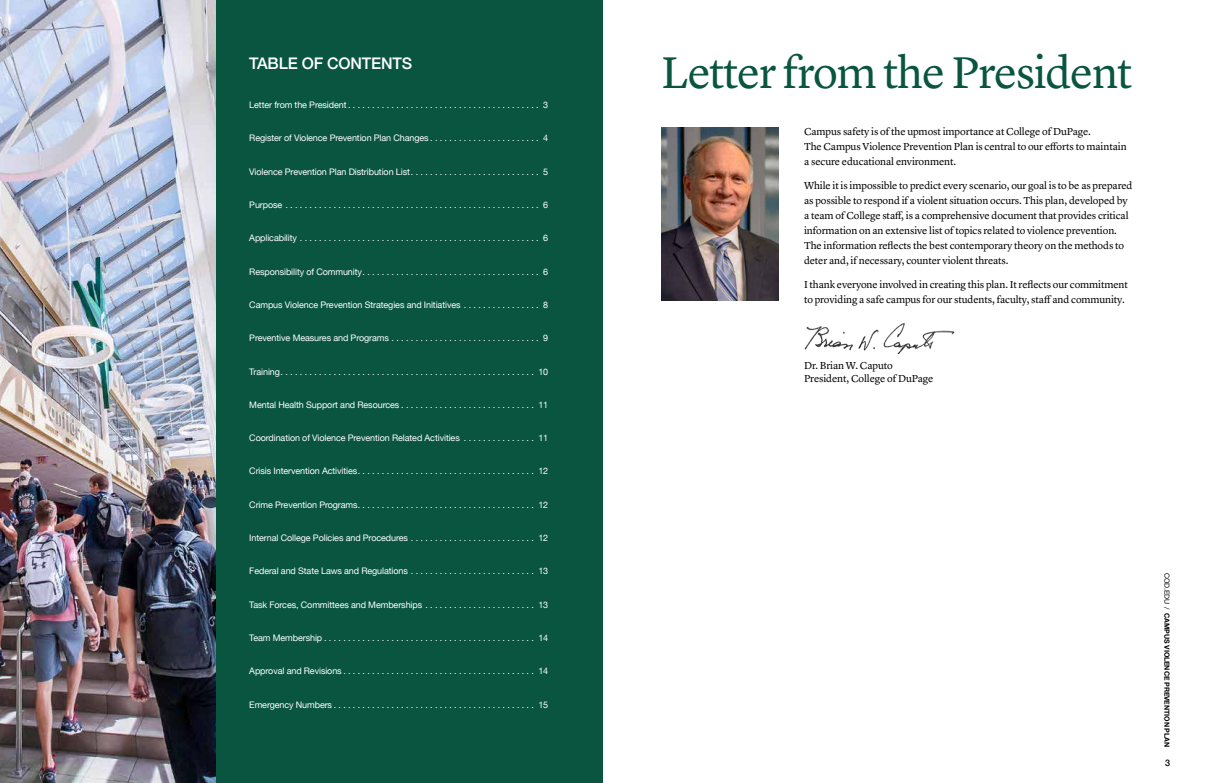
<style>
.page{position:relative;width:1206px;height:783px;background:#fff}
.page>*{position:absolute;margin:0;border:0;box-sizing:border-box;transform-origin:0 0}
.t1{font:46.1px "Lyon Text";letter-spacing:-.025em;color:#095540}
.t2{font:500 16px "Helvetica Neue";letter-spacing:-.01em;color:#fff}
.t3{font:10.5px/15px "Lyon Text";letter-spacing:-.01em;color:#000}
.t4{font:9px "Helvetica Neue";letter-spacing:-.01em;color:#fff}
.t5{font:500 9px "Helvetica Neue";color:#000}
.t6{font:700 7px "Helvetica Neue";letter-spacing:-.01em;color:#000}
.s1{font-weight:400}
</style>
<div class="page">
<img style="left:0;top:0;width:216px;height:783px">
<div style="left:216px;top:0;width:387px;height:783px;background:#095540"></div>
<img style="left:661px;top:127px;width:117px;height:173px">
<img style="left:804px;top:323px;width:151px;height:30px">
<h2 class="t2" style="left:249px;top:50px;width:164px">TABLE OF CONTENTS</h2>
<p class="t4" style="left:249px;top:99px;width:300px">Letter from the President . . . . . . . . . . . . . . . . . . . . . . . . . . . . . . . . . . . . . . . . 3</p>
<p class="t4" style="left:249px;top:132px;width:300px">Register of Violence Prevention Plan Changes . . . . . . . . . . . . . . . . . . . . . . . 4</p>
<p class="t4" style="left:249px;top:165px;width:300px">Violence Prevention Plan Distribution List . . . . . . . . . . . . . . . . . . . . . . . . . . . 5</p>
<p class="t4" style="left:249px;top:198px;width:300px">Purpose . . . . . . . . . . . . . . . . . . . . . . . . . . . . . . . . . . . . . . . . . . . . . . . . . . . . . 6</p>
<p class="t4" style="left:249px;top:232px;width:300px">Applicability . . . . . . . . . . . . . . . . . . . . . . . . . . . . . . . . . . . . . . . . . . . . . . . . . . 6</p>
<p class="t4" style="left:249px;top:265px;width:300px">Responsibility of Community . . . . . . . . . . . . . . . . . . . . . . . . . . . . . . . . . . . . . 6</p>
<p class="t4" style="left:249px;top:298px;width:300px">Campus Violence Prevention Strategies and Initiatives . . . . . . . . . . . . . . . . 8</p>
<p class="t4" style="left:249px;top:332px;width:300px">Preventive Measures and Programs . . . . . . . . . . . . . . . . . . . . . . . . . . . . . . . 9</p>
<p class="t4" style="left:249px;top:365px;width:300px">Training . . . . . . . . . . . . . . . . . . . . . . . . . . . . . . . . . . . . . . . . . . . . . . . . . . . . . 10</p>
<p class="t4" style="left:249px;top:398px;width:300px">Mental Health Support and Resources . . . . . . . . . . . . . . . . . . . . . . . . . . . . 11</p>
<p class="t4" style="left:249px;top:432px;width:300px">Coordination of Violence Prevention Related Activities . . . . . . . . . . . . . . . 11</p>
<p class="t4" style="left:249px;top:465px;width:300px">Crisis Intervention Activities . . . . . . . . . . . . . . . . . . . . . . . . . . . . . . . . . . . . . 12</p>
<p class="t4" style="left:249px;top:498px;width:300px">Crime Prevention Programs . . . . . . . . . . . . . . . . . . . . . . . . . . . . . . . . . . . . . 12</p>
<p class="t4" style="left:249px;top:531px;width:300px">Internal College Policies and Procedures . . . . . . . . . . . . . . . . . . . . . . . . . . 12</p>
<p class="t4" style="left:249px;top:565px;width:300px">Federal and State Laws and Regulations . . . . . . . . . . . . . . . . . . . . . . . . . . 13</p>
<p class="t4" style="left:249px;top:598px;width:300px">Task Forces, Committees and Memberships . . . . . . . . . . . . . . . . . . . . . . . 13</p>
<p class="t4" style="left:249px;top:631px;width:300px">Team Membership . . . . . . . . . . . . . . . . . . . . . . . . . . . . . . . . . . . . . . . . . . . . 14</p>
<p class="t4" style="left:249px;top:665px;width:300px">Approval and Revisions . . . . . . . . . . . . . . . . . . . . . . . . . . . . . . . . . . . . . . . . 14</p>
<p class="t4" style="left:249px;top:698px;width:300px">Emergency Numbers . . . . . . . . . . . . . . . . . . . . . . . . . . . . . . . . . . . . . . . . . . 15</p>
<h1 class="t1" style="left:661px;top:37px;width:473px">Letter from the President</h1>
<p class="t3" style="left:804px;top:123px;width:324px">Campus safety is of the upmost importance at College of DuPage.<br>The Campus Violence Prevention Plan is central to our efforts to maintain a secure educational environment.</p>
<p class="t3" style="left:804px;top:177px;width:330px">While it is impossible to predict every scenario, our goal is to be as prepared as possible to respond if a violent situation occurs. This plan, developed by a team of College staff, is a comprehensive document that provides critical information on an extensive list of topics related to violence prevention.<br>The information reflects the best contemporary theory on the methods to deter and, if necessary, counter violent threats.</p>
<p class="t3" style="left:804px;top:276px;width:325px">I thank everyone involved in creating this plan. It reflects our commitment to providing a safe campus for our students, faculty, staff and community.</p>
<p class="t3" style="left:804px;top:358px;width:131px;line-height:12.6px">Dr. Brian W. Caputo<br>President, College of DuPage</p>
<p class="t6" style="left:1172px;top:573px;width:176px;rotate:90deg"><span class="s1">COD.EDU /</span> CAMPUS VIOLENCE PREVENTION PLAN</p>
<p class="t5" style="left:1165px;top:755px;width:7px">3</p>
</div>
